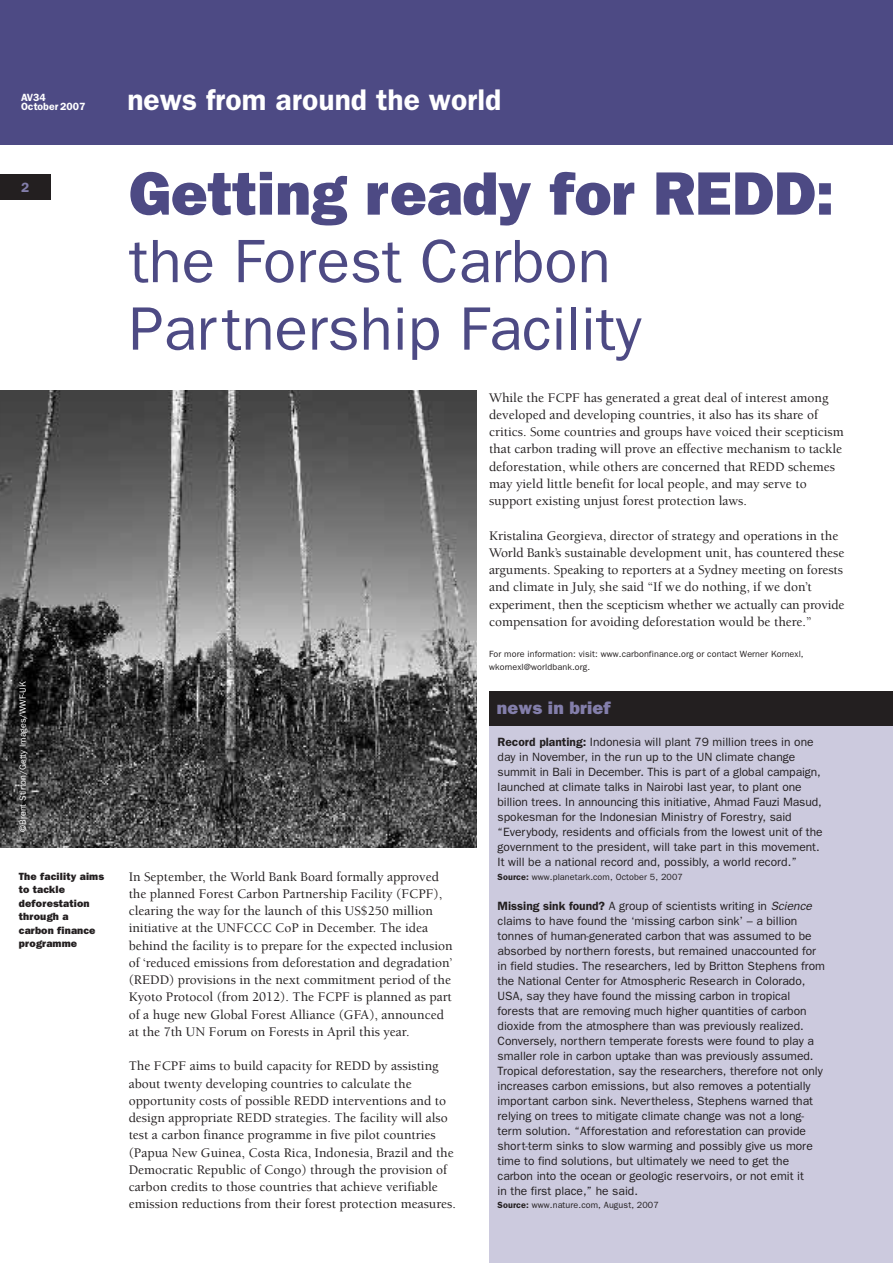
<style>
.page{position:relative;width:893px;height:1263px;background:#fff}
.page>*{position:absolute;margin:0;border:0;box-sizing:border-box;transform-origin:0 0}
.t1{font:61.5px/67.5px "Franklin Gothic";color:#4d4a84}
.t2{font:800 61.5px "Franklin Gothic";color:#4d4a84}
.t3{font:600 30px "Franklin Gothic";color:#fff}
.t4{font:800 18px "Franklin Gothic";letter-spacing:.005em;color:#837eaa}
.t5{font:500 13.5px/17.2px "Berkeley";color:#231f20}
.t6{font:600 13.5px "Franklin Gothic";color:#837eaa}
.t7{font:12px/15px "Franklin Gothic";color:#231f20}
.t8{font:800 10.5px/13.5px "Franklin Gothic";letter-spacing:.01em;color:#231f20}
.t9{font:600 10.5px/9px "Franklin Gothic";color:#fff}
.t10{font:9px/13.5px "Franklin Gothic";letter-spacing:.01em;color:#231f20}
.t11{font:9px "Franklin Gothic";color:#fff}
.s1{font-weight:600}
.s2{font-style:italic}
</style>
<div class="page">
<img style="left:0;top:391px;width:476px;height:457px">
<div style="left:0;top:0;width:892px;height:145px;background:#4d4a84"></div>
<div style="left:0;top:174px;width:51px;height:26px;background:#231f20"></div>
<div style="left:489px;top:717px;width:403px;height:546px;background:#cccade"></div>
<div style="left:489px;top:692px;width:403px;height:34px;background:#231f20"></div>
<p class="t9" style="left:21px;top:94px;width:66px">AV34<br>October 2007</p>
<h2 class="t3" style="left:127px;top:89px;width:375px">news from around the world</h2>
<p class="t6" style="left:21px;top:183px;width:10px">2</p>
<p class="t11" style="left:20px;top:832px;width:152px;rotate:-90deg">©Brent Stirton/Getty Images/WWF-UK</p>
<p class="t8" style="left:19px;top:870px;width:87px">The facility aims to tackle deforestation through a carbon finance programme</p>
<h1 class="t2" style="left:129px;top:172px;width:706px">Getting ready for REDD:</h1>
<h1 class="t1" style="left:129px;top:233px;width:514px">the Forest Carbon<br>Partnership Facility</h1>
<p class="t5" style="left:489px;top:390px;width:356px">While the FCPF has generated a great deal of interest among developed and developing countries, it also has its share of critics. Some countries and groups have voiced their scepticism that carbon trading will prove an effective mechanism to tackle deforestation, while others are concerned that REDD schemes may yield little benefit for local people, and may serve to support existing unjust forest protection laws.</p>
<p class="t5" style="left:489px;top:528px;width:357px">Kristalina Georgieva, director of strategy and operations in the World Bank’s sustainable development unit, has countered these arguments. Speaking to reporters at a Sydney meeting on forests and climate in July, she said “If we do nothing, if we don’t experiment, then the scepticism whether we actually can provide compensation for avoiding deforestation would be there.”</p>
<p class="t10" style="left:489px;top:648px;width:316px">For more information: visit: www.carbonfinance.org or contact Werner Kornexl, wkornexl@worldbank.org.</p>
<p class="t5" style="left:129px;top:869px;width:325px">In September, the World Bank Board formally approved the planned Forest Carbon Partnership Facility (FCPF), clearing the way for the launch of this US$250 million initiative at the UNFCCC CoP in December. The idea behind the facility is to prepare for the expected inclusion of ‘reduced emissions from deforestation and degradation’ (REDD) provisions in the next commitment period of the Kyoto Protocol (from 2012). The FCPF is planned as part of a huge new Global Forest Alliance (GFA), announced at the 7th UN Forum on Forests in April this year.</p>
<p class="t5" style="left:129px;top:1059px;width:329px">The FCPF aims to build capacity for REDD by assisting about twenty developing countries to calculate the opportunity costs of possible REDD interventions and to design appropriate REDD strategies. The facility will also test a carbon finance programme in five pilot countries (Papua New Guinea, Costa Rica, Indonesia, Brazil and the Democratic Republic of Congo) through the provision of carbon credits to those countries that achieve verifiable emission reductions from their forest protection measures.</p>
<h3 class="t4" style="left:497px;top:701px;width:115px">news in brief</h3>
<p class="t7" style="left:497px;top:736px;width:326px"><span class="s1">Record planting:</span> Indonesia will plant 79 million trees in one day in November, in the run up to the UN climate change summit in Bali in December. This is part of a global campaign, launched at climate talks in Nairobi last year, to plant one billion trees. In announcing this initiative, Ahmad Fauzi Masud, spokesman for the Indonesian Ministry of Forestry, said “Everybody, residents and officials from the lowest unit of the government to the president, will take part in this movement.<br>It will be a national record and, possibly, a world record.”</p>
<p class="t10" style="left:497px;top:871px;width:187px"><span class="s1">Source:</span> www.planetark.com, October 5, 2007</p>
<p class="t7" style="left:497px;top:899px;width:329px"><span class="s1">Missing sink found?</span> A group of scientists writing in <span class="s2">Science </span>claims to have found the ‘missing carbon sink’ – a billion tonnes of human-generated carbon that was assumed to be absorbed by northern forests, but remained unaccounted for in field studies. The researchers, led by Britton Stephens from the National Center for Atmospheric Research in Colorado, USA, say they have found the missing carbon in tropical forests that are removing much higher quantities of carbon dioxide from the atmosphere than was previously realized.<br>Conversely, northern temperate forests were found to play a smaller role in carbon uptake than was previously assumed.<br>Tropical deforestation, say the researchers, therefore not only increases carbon emissions, but also removes a potentially important carbon sink. Nevertheless, Stephens warned that relying on trees to mitigate climate change was not a long&shy;term solution. “Afforestation and reforestation can provide short-term sinks to slow warming and possibly give us more time to find solutions, but ultimately we need to get the carbon into the ocean or geologic reservoirs, or not emit it<br>in the first place,” he said.</p>
<p class="t10" style="left:497px;top:1199px;width:163px"><span class="s1">Source:</span> www.nature.com, August, 2007</p>
</div>
